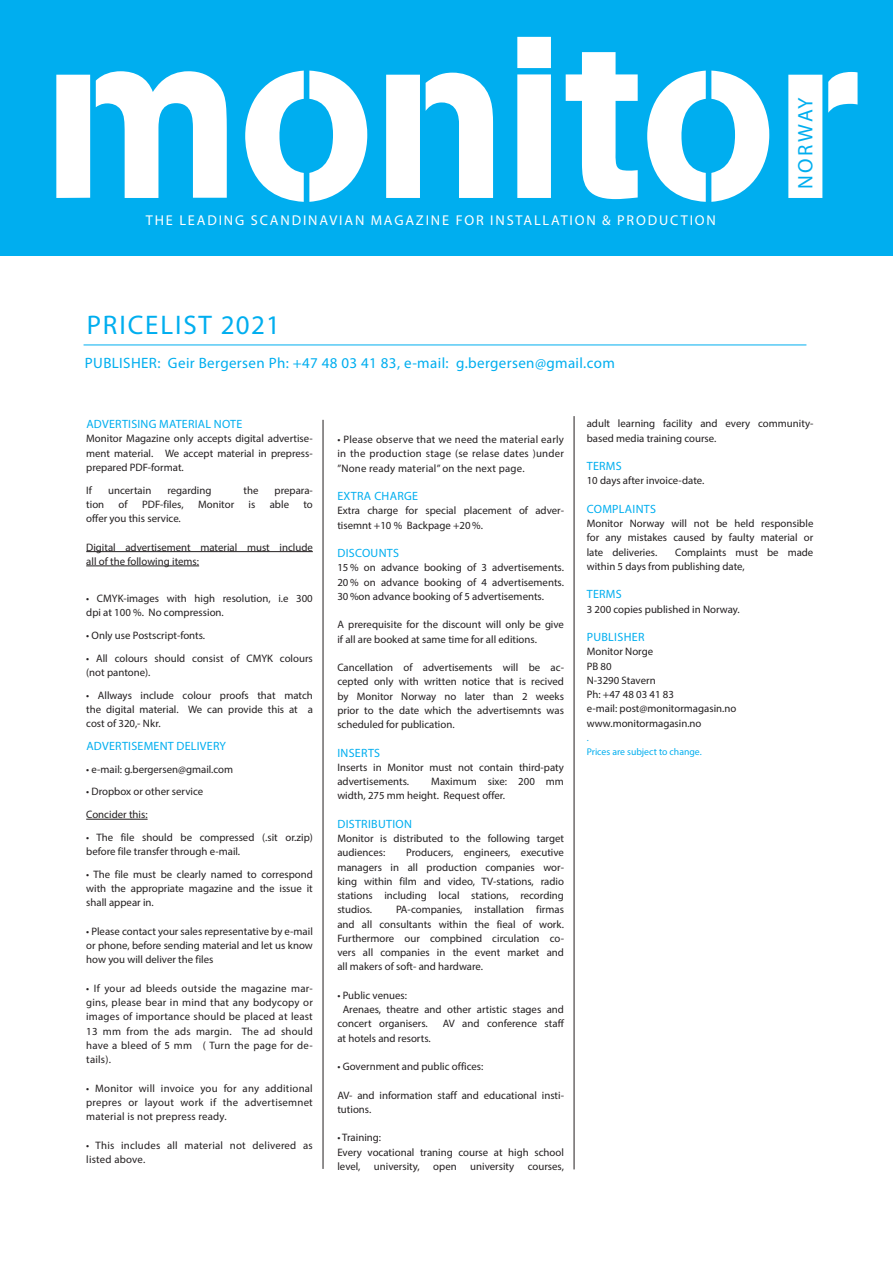
<style>
.page{position:relative;width:893px;height:1263px;background:#fff}
.page>*{position:absolute;margin:0;border:0;box-sizing:border-box;transform-origin:0 0}
.t1{font:27px "Myriad Pro";letter-spacing:.07em;color:#00aeef}
.t2{font:21px "Myriad Pro";letter-spacing:.12em;color:#00aeef}
.t3{font:15px "Myriad Pro";letter-spacing:.025em;color:#00aeef}
.t4{font:14.25px "Myriad Pro";letter-spacing:.13em;color:#fff}
.t5{font:12px "Myriad Pro";letter-spacing:.025em;color:#00aeef}
.t6{font:10.8px/14.2px "Myriad Pro";color:#231f20}
.t7{font:10.8px/14.2px "Myriad Pro";letter-spacing:.02em;color:#231f20}
.t8{font:9.75px/14.2px "Myriad Pro";color:#00aeef}
</style>
<div class="page">
<div style="left:0;top:0;width:893px;height:255px;background:#00aeef"></div>
<hr style="left:84px;top:345px;width:722px;height:1px;background:#00aeef">
<hr style="left:86px;top:551px;width:227px;height:1px;background:#231f20">
<hr style="left:86px;top:566px;width:113px;height:1px;background:#231f20">
<hr style="left:86px;top:819px;width:62px;height:1px;background:#231f20">
<hr style="left:323px;top:420px;width:1px;height:749px;background:#231f20">
<hr style="left:574px;top:416px;width:1px;height:753px;background:#231f20">
<svg style="left:56px;top:37px;width:801px;height:165px"></svg>
<h3 class="t4" style="left:146px;top:212px;width:572px">THE LEADING SCANDINAVIAN MAGAZINE FOR INSTALLATION &amp; PRODUCTION</h3>
<h1 class="t1" style="left:87px;top:308px;width:195px">PRICELIST 2021</h1>
<h3 class="t3" style="left:85px;top:354px;width:531px">PUBLISHER: Geir Bergersen Ph: +47 48 03 41 83, e-mail: g.bergersen@gmail.com</h3>
<h2 class="t2" style="left:792px;top:189px;width:93px;rotate:-90deg">NORWAY</h2>
<p class="t5" style="left:86px;top:417px;width:158px">ADVERTISING MATERIAL NOTE</p>
<p class="t6" style="left:86px;top:431px;width:228px;text-align:justify">Monitor Magazine only accepts digital advertise&shy;ment material. We accept material in prepress&shy;prepared PDF-format.</p>
<p class="t6" style="left:86px;top:483px;width:7px">If</p>
<p class="t6" style="left:108px;top:483px;width:45px">uncertain</p>
<p class="t6" style="left:167px;top:483px;width:46px">regarding</p>
<p class="t6" style="left:244px;top:483px;width:16px">the</p>
<p class="t6" style="left:275px;top:483px;width:40px">prepara-</p>
<p class="t6" style="left:86px;top:497px;width:20px">tion</p>
<p class="t6" style="left:119px;top:497px;width:11px">of</p>
<p class="t6" style="left:142px;top:497px;width:43px">PDF-files,</p>
<p class="t6" style="left:198px;top:497px;width:38px">Monitor</p>
<p class="t6" style="left:249px;top:497px;width:8px">is</p>
<p class="t6" style="left:270px;top:497px;width:21px">able</p>
<p class="t6" style="left:303px;top:497px;width:11px">to</p>
<p class="t6" style="left:86px;top:511px;width:96px">offer you this service.</p>
<p class="t6" style="left:86px;top:540px;width:228px">Digital advertisement material must include all of the following items:</p>
<p class="t6" style="left:86px;top:591px;width:228px">• CMYK-images with high resolution, i.e 300 dpi at 100 %. No compression.</p>
<p class="t6" style="left:86px;top:628px;width:120px">• Only use Postscript-fonts.</p>
<p class="t6" style="left:86px;top:651px;width:228px">• All colours should consist of CMYK colours (not pantone).</p>
<p class="t6" style="left:86px;top:688px;width:228px;text-align:justify">• Allways include colour proofs that match the digital material. We can provide this at a cost of 320,- Nkr.</p>
<p class="t5" style="left:86px;top:738px;width:141px">ADVERTISEMENT DELIVERY</p>
<p class="t6" style="left:86px;top:762px;width:149px">• e-mail: g.bergersen@gmail.com</p>
<p class="t6" style="left:86px;top:780px;width:119px;line-height:22.8px">• Dropbox or other service<br>Concider this:</p>
<p class="t6" style="left:86px;top:830px;width:228px">• The file should be compressed (.sit or.zip) before file transfer through e-mail.</p>
<p class="t6" style="left:86px;top:867px;width:228px;text-align:justify">• The file must be clearly named to correspond with the appropriate magazine and the issue it shall appear in.</p>
<p class="t6" style="left:86px;top:924px;width:228px;text-align:justify">• Please contact your sales representative by e-mail or phone, before sending material and let us know how you will deliver the files</p>
<p class="t6" style="left:86px;top:981px;width:228px;text-align:justify">• If your ad bleeds outside the magazine mar&shy;gins, please bear in mind that any bodycopy or images of importance should be placed at least 13 mm from the ads margin. The ad should have a bleed of 5 mm ( Turn the page for de&shy;tails).</p>
<p class="t6" style="left:86px;top:1081px;width:228px;text-align:justify">• Monitor will invoice you for any additional prepres or layout work if the advertisemnet material is not prepress ready.</p>
<p class="t7" style="left:86px;top:1138px;width:228px">• This includes all material not delivered as listed above.</p>
<p class="t6" style="left:337px;top:432px;width:228px;text-align:justify">• Please observe that we need the material early in the production stage (se relase dates )under ”None ready material” on the next page.</p>
<p class="t5" style="left:337px;top:489px;width:82px">EXTRA CHARGE</p>
<p class="t6" style="left:337px;top:503px;width:228px">Extra charge for special placement of adver&shy;tisemnt +10 % Backpage +20 %.</p>
<p class="t5" style="left:337px;top:546px;width:63px">DISCOUNTS</p>
<p class="t6" style="left:337px;top:560px;width:228px;text-align:justify">15 % on advance booking of 3 advertisements.<br>20 % on advance booking of 4 advertisements.<br>30 %on advance booking of 5 advertisements.</p>
<p class="t6" style="left:337px;top:617px;width:228px">A prerequisite for the discount will only be give if all are booked at same time for all editions.</p>
<p class="t6" style="left:337px;top:660px;width:228px;text-align:justify">Cancellation of advertisements will be ac&shy;cepted only with written notice that is recived by Monitor Norway no later than 2 weeks prior to the date which the advertisemnts was scheduled for publication.</p>
<p class="t5" style="left:337px;top:745px;width:44px">INSERTS</p>
<p class="t6" style="left:337px;top:760px;width:228px">Inserts in Monitor must not contain third-paty advertisements.</p>
<p class="t6" style="left:337px;top:774px;width:228px;text-indent:94px">Maximum sixe: 200 mm width, 275 mm height. Request offer.</p>
<p class="t5" style="left:337px;top:816px;width:76px">DISTRIBUTION</p>
<p class="t6" style="left:337px;top:831px;width:228px">Monitor is distributed to the following target audiences:</p>
<p class="t6" style="left:337px;top:845px;width:228px;text-align:justify;text-indent:69px">Producers, engineers, executive managers in all production companies wor&shy;king within film and video, TV-stations, radio stations including local stations, recording studios.</p>
<p class="t6" style="left:337px;top:902px;width:228px;text-align:justify;text-indent:59px">PA-companies, installation firmas and all consultants within the fieal of work.<br>Furthermore our compbined circulation co&shy;vers all companies in the event market and all makers of soft- and hardware.</p>
<p class="t6" style="left:337px;top:988px;width:71px">• Public venues:</p>
<p class="t6" style="left:343px;top:1002px;width:223px">Arenaes, theatre and other artistic stages and</p>
<p class="t6" style="left:337px;top:1016px;width:92px">concert organisers.</p>
<p class="t6" style="left:443px;top:1016px;width:123px">AV and conference staff</p>
<p class="t6" style="left:337px;top:1031px;width:95px">at hotels and resorts.</p>
<p class="t6" style="left:337px;top:1059px;width:148px">• Government and public offices:</p>
<p class="t6" style="left:337px;top:1088px;width:228px">AV- and information staff and educational insti&shy;tutions.</p>
<p class="t6" style="left:337px;top:1130px;width:228px">• Training:<br>Every vocational traning course at high school level, university, open university courses,</p>
<p class="t6" style="left:587px;top:416px;width:228px">adult learning facility and every community&shy;based media training course.</p>
<p class="t5" style="left:587px;top:459px;width:37px">TERMS</p>
<p class="t6" style="left:587px;top:473px;width:119px">10 days after invoice-date.</p>
<p class="t5" style="left:587px;top:501px;width:71px">COMPLAINTS</p>
<p class="t6" style="left:587px;top:516px;width:228px;text-align:justify">Monitor Norway will not be held responsible for any mistakes caused by faulty material or late deliveries.</p>
<p class="t6" style="left:587px;top:545px;width:228px;text-indent:88px">Complaints must be made within 5 days from publishing date,</p>
<p class="t5" style="left:587px;top:587px;width:37px">TERMS</p>
<p class="t6" style="left:587px;top:602px;width:155px">3 200 copies published in Norway.</p>
<p class="t5" style="left:587px;top:630px;width:59px">PUBLISHER</p>
<p class="t6" style="left:587px;top:644px;width:151px">Monitor Norge<br>PB 80<br>N-3290 Stavern<br>Ph: +47 48 03 41 83<br>e-mail: post@monitormagasin.no www.monitormagasin.no</p>
<p class="t8" style="left:587px;top:730px;width:116px">.<br>Prices are subject to change.</p>
</div>
